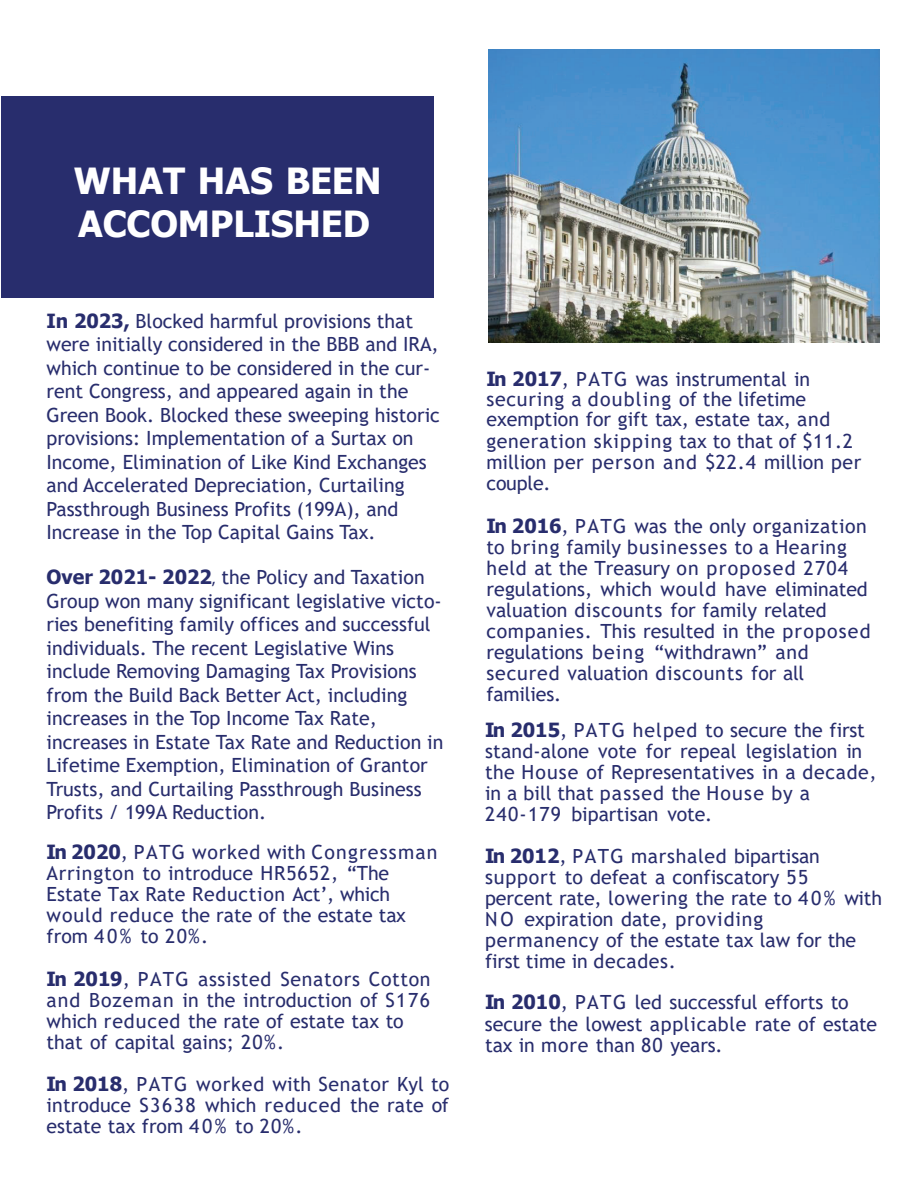
<style>
.page{position:relative;width:918px;height:1188px;background:#fff}
.page>*{position:absolute;margin:0;border:0;box-sizing:border-box;transform-origin:0 0}
.t1{font:700 36px/43.2px "Tahoma";letter-spacing:-.005em;color:#fff}
.t2{font:19.5px/21px "Trebuchet MS";color:#282d6d}
.t3{font:19.5px/21px "Trebuchet MS";letter-spacing:.035em;color:#282d6d}
.s1{font-family:"Tahoma";font-weight:700}
.s2{font-family:"Myriad Pro";font-size:18px}
</style>
<div class="page">
<img style="left:489px;top:49px;width:390px;height:293px">
<div style="left:1px;top:96px;width:432px;height:201px;background:#282d6d"></div>
<h1 class="t1" style="left:74px;top:160px;width:309px">WHAT HAS BEEN<br>ACCOMPLISHED</h1>
<p class="t2" style="left:46px;top:309px;width:395px;line-height:23.4px"><span class="s1">In 2023,</span> Blocked harmful provisions that were initially considered in the BBB and IRA, which continue to be considered in the cur&shy;rent Congress, and appeared again in the Green Book. Blocked these sweeping historic provisions: Implementation of a Surtax on Income, Elimination of Like Kind Exchanges and Accelerated Depreciation, Curtailing Passthrough Business Profits (199A), and Increase in the Top Capital Gains Tax.</p>
<p class="t2" style="left:46px;top:566px;width:399px;line-height:23.4px"><span class="s1">Over 2021- 2022</span><span class="s2">,</span> the Policy and Taxation Group won many significant legislative victo&shy;ries benefiting family offices and successful individuals. The recent Legislative Wins include Removing Damaging Tax Provisions from the Build Back Better Act, including increases in the Top Income Tax Rate, increases in Estate Tax Rate and Reduction in Lifetime Exemption, Elimination of Grantor Trusts, and Curtailing Passthrough Business Profits / 199A Reduction.</p>
<p class="t3" style="left:47px;top:842px;width:393px"><span class="s1">In 2020</span>, PATG worked with Congressman Arrington to introduce HR5652, “The Estate Tax Rate Reduction Act’, which would reduce the rate of the estate tax from 40% to 20%.</p>
<p class="t2" style="left:47px;top:968px;width:386px"><span class="s1">In 2019</span>, PATG assisted Senators Cotton and Bozeman in the introduction of S176 which reduced the rate of estate tax to that of capital gains; 20%.</p>
<p class="t2" style="left:46px;top:1074px;width:404px;text-align:justify"><span class="s1">In 2018</span>, PATG worked with Senator Kyl to introduce S3638 which reduced the rate of estate tax from 40% to 20%.</p>
<p class="t2" style="left:486px;top:368px;width:346px;line-height:20.2px"><span class="s1">In 2017</span>, PATG was instrumental in securing a doubling of the lifetime exemption for gift tax, estate tax, and</p>
<p class="t3" style="left:486px;top:431px;width:376px">generation skipping tax to that of $11.2 million per person and $22.4 million per couple.</p>
<p class="t2" style="left:486px;top:516px;width:386px"><span class="s1">In 2016</span>, PATG was the only organization to bring family businesses to a Hearing held at the Treasury on proposed 2704 regulations, which would have eliminated valuation discounts for family related companies. This resulted in the proposed regulations being “withdrawn” and secured valuation discounts for all families.</p>
<p class="t2" style="left:485px;top:719px;width:393px"><span class="s1">In 2015</span>, PATG helped to secure the first stand-alone vote for repeal legislation in the House of Representatives in a decade, in a bill that passed the House by a 240-179 bipartisan vote.</p>
<p class="t2" style="left:485px;top:846px;width:399px"><span class="s1">In 2012</span>, PATG marshaled bipartisan support to defeat a confiscatory 55<br>percent rate, lowering the rate to 40% with N O expiration date, providing<br>permanency of the estate tax law for the first time in decades.</p>
<p class="t2" style="left:485px;top:991px;width:394px;line-height:21.8px"><span class="s1">In 2010</span>, PATG led successful efforts to secure the lowest applicable rate of estate tax in more than 80 years.</p>
</div>
